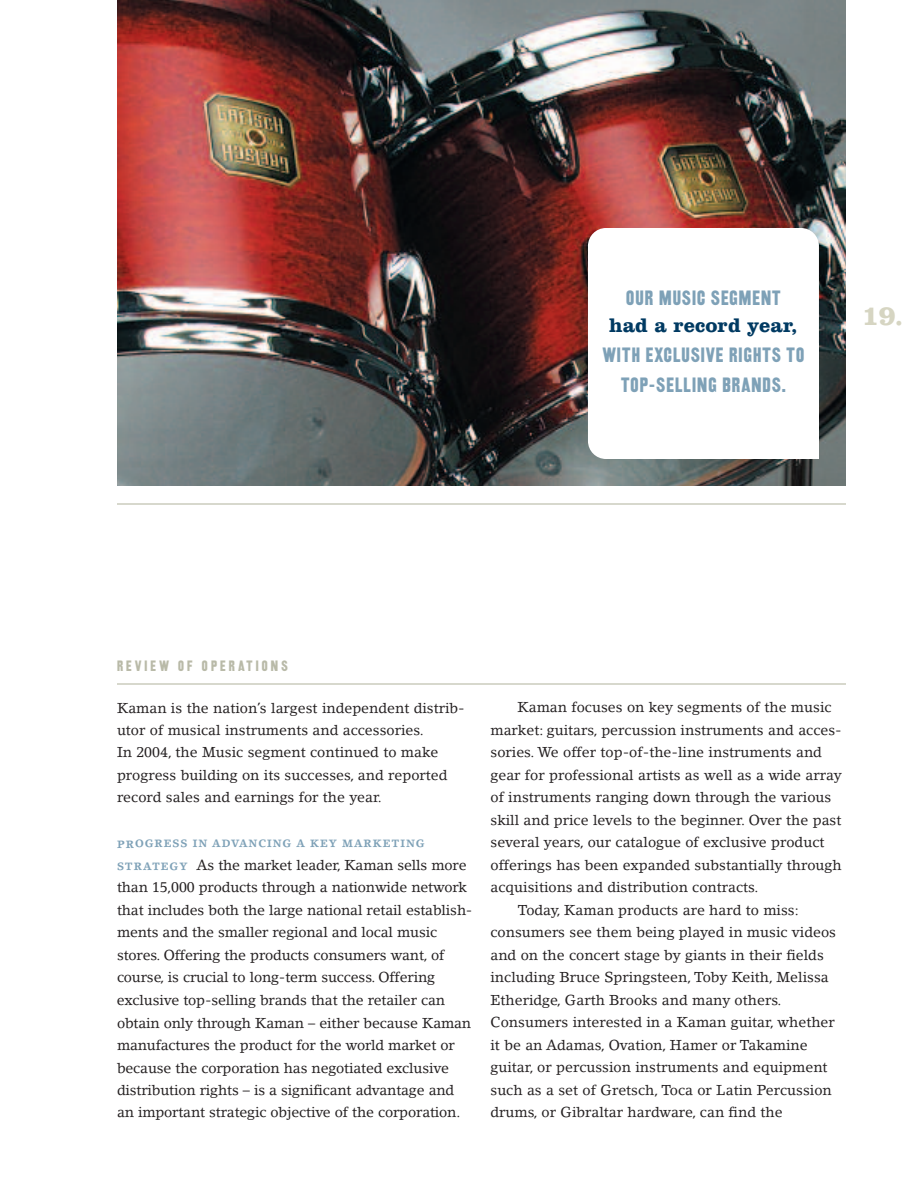
<style>
.page{position:relative;width:918px;height:1188px;background:#fff}
.page>*{position:absolute;margin:0;border:0;box-sizing:border-box;transform-origin:0 0}
.t1{font:700 28.5px "Clarendon BT";color:#d6d5c2}
.t2{font:21.75px/30px "Railroad Gothic";letter-spacing:.055em;color:#7ea1b7;text-align:center}
.t3{font:700 20.25px "Clarendon BT";letter-spacing:.005em;color:#003a62}
.t4{font:15.75px "Railroad Gothic";letter-spacing:.205em;color:#b9baa8}
.t5{font:14.25px/22.5px "Lino Letter";color:#231f20}
.t6{font:700 10.5px "Lino Letter";letter-spacing:.09em;color:#7ea1b7}
.s1{font-weight:700;font-size:10.5px;color:#7ea1b7}
</style>
<div class="page">
<hr style="left:117px;top:683px;width:729px;height:2px;background:#b9baa8">
<hr style="left:117px;top:503px;width:729px;height:2px;background:#b9baa8">
<img style="left:117px;top:0;width:729px;height:486px">
<div style="left:588px;top:228px;width:231px;height:231px;background:#fff;border-radius:18px"></div>
<div style="left:703px;top:343px;width:116px;height:116px;background:#fff"></div>
<h2 class="t2" style="left:626px;top:283px;width:156px">OUR MUSIC SEGMENT</h2>
<h3 class="t3" style="left:609px;top:318px;width:190px">had a record year,</h3>
<h2 class="t2" style="left:603px;top:340px;width:203px">WITH EXCLUSIVE RIGHTS TO<br>TOP-SELLING BRANDS.</h2>
<h1 class="t1" style="left:862px;top:306px;width:43px">19.</h1>
<p class="t4" style="left:117px;top:657px;width:172px">REVIEW OF OPERATIONS</p>
<p class="t5" style="left:117px;top:697px;width:349px">Kaman is the nation’s largest independent distrib&shy;utor of musical instruments and accessories.<br>In 2004, the Music segment continued to make progress building on its successes, and reported record sales and earnings for the year.</p>
<p class="t6" style="left:117px;top:840px;width:309px">PROGRESS IN ADVANCING A KEY MARKETING</p>
<p class="t5" style="left:117px;top:855px;width:357px"><span class="s1">STRATEGY</span> As the market leader, Kaman sells more than 15,000 products through a nationwide network that includes both the large national retail establish&shy;ments and the smaller regional and local music stores. Offering the products consumers want, of course, is crucial to long-term success. Offering exclusive top-selling brands that the retailer can obtain only through Kaman – either because Kaman manufactures the product for the world market or because the corporation has negotiated exclusive distribution rights – is a significant advantage and an important strategic objective of the corporation.</p>
<p class="t5" style="left:518px;top:697px;width:316px">Kaman focuses on key segments of the music</p>
<p class="t5" style="left:491px;top:720px;width:353px">market: guitars, percussion instruments and acces-</p>
<p class="t5" style="left:491px;top:742px;width:333px">sories. We offer top-of-the-line instruments and</p>
<p class="t5" style="left:491px;top:765px;width:353px">gear for professional artists as well as a wide array</p>
<p class="t5" style="left:491px;top:787px;width:342px">of instruments ranging down through the various</p>
<p class="t5" style="left:491px;top:810px;width:352px">skill and price levels to the beginner. Over the past</p>
<p class="t5" style="left:491px;top:832px;width:335px">several years, our catalogue of exclusive product</p>
<p class="t5" style="left:491px;top:855px;width:353px">offerings has been expanded substantially through</p>
<p class="t5" style="left:491px;top:877px;width:269px">acquisitions and distribution contracts.</p>
<p class="t5" style="left:518px;top:900px;width:283px">Today, Kaman products are hard to miss:</p>
<p class="t5" style="left:491px;top:922px;width:347px">consumers see them being played in music videos</p>
<p class="t5" style="left:491px;top:945px;width:335px">and on the concert stage by giants in their fields</p>
<p class="t5" style="left:491px;top:967px;width:340px">including Bruce Springsteen, Toby Keith, Melissa</p>
<p class="t5" style="left:491px;top:990px;width:293px">Etheridge, Garth Brooks and many others.</p>
<p class="t5" style="left:491px;top:1012px;width:346px">Consumers interested in a Kaman guitar, whether</p>
<p class="t5" style="left:491px;top:1035px;width:319px">it be an Adamas, Ovation, Hamer or Takamine</p>
<p class="t5" style="left:491px;top:1057px;width:339px">guitar, or percussion instruments and equipment</p>
<p class="t5" style="left:491px;top:1080px;width:343px">such as a set of Gretsch, Toca or Latin Percussion</p>
<p class="t5" style="left:491px;top:1102px;width:294px">drums, or Gibraltar hardware, can find the</p>
</div>
